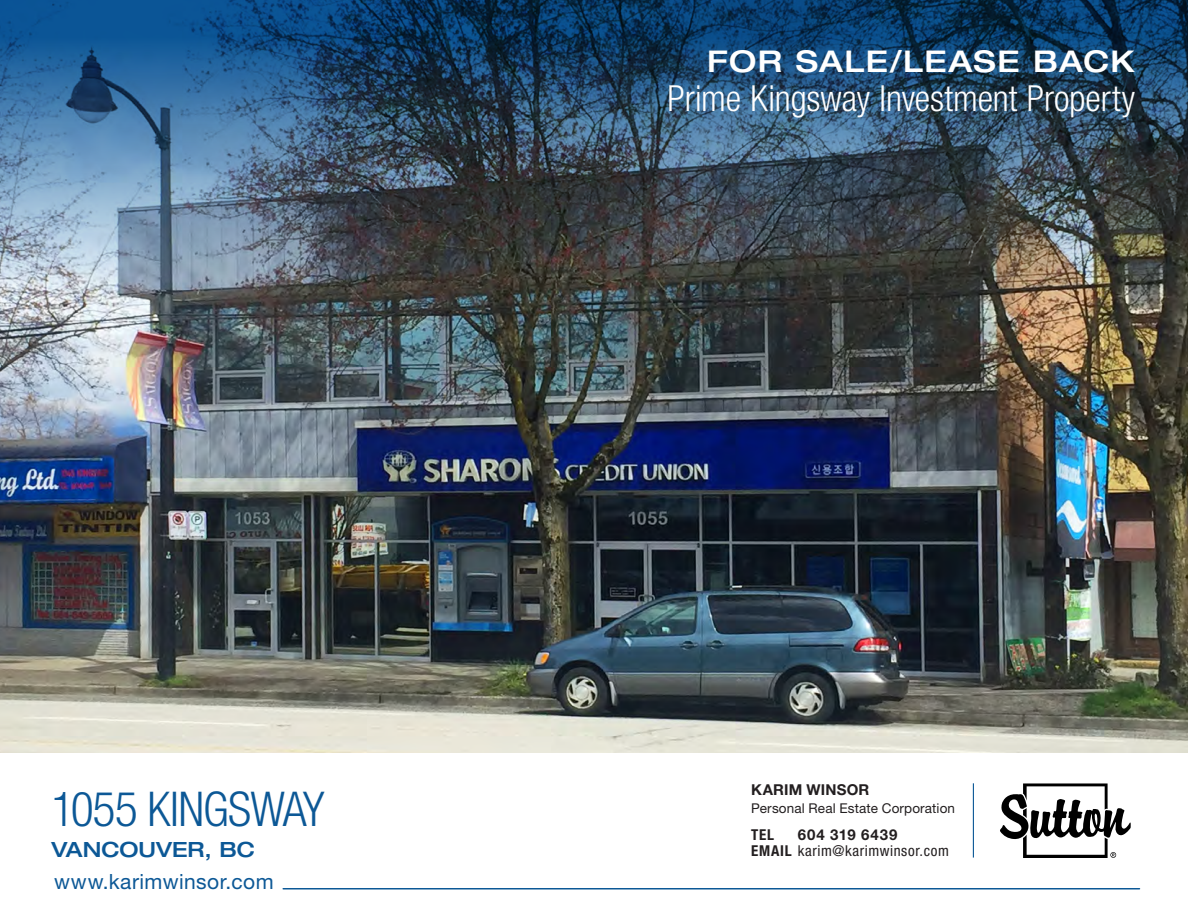
<style>
.page{position:relative;width:1188px;height:918px;background:#fff}
.page>*{position:absolute;margin:0;border:0;box-sizing:border-box;transform-origin:0 0}
.t1{font:300 condensed 48px "Helvetica Neue LT Std";letter-spacing:-.02em;color:#0c5896}
.t2{font:300 condensed 36px "Helvetica Neue LT Std";color:#fff}
.t3{font:500 expanded 30px "Helvetica Neue LT Std";letter-spacing:.04em;color:#fff}
.t4{font:21px "Helvetica Neue LT Std";letter-spacing:.025em;color:#0c5896}
.t5{font:500 expanded 21px "Helvetica Neue LT Std";color:#0c5896}
.t6{font:condensed 15px/16.5px "Helvetica Neue LT Std";letter-spacing:.045em;color:#231f20;text-align:center}
.t7{font:700 15px "Helvetica Neue LT Std";letter-spacing:.01em;color:#231f20}
.t8{font:700 condensed 15px "Helvetica Neue LT Std";color:#231f20}
.t9{font:13.5px "Helvetica Neue LT Std";letter-spacing:.01em;color:#231f20}
.s1{font-weight:700;font-stretch:normal}
.s2{font-weight:700}
</style>
<div class="page">
<img style="left:0;top:313px;width:1188px;height:440px">
<img style="left:0;top:0;width:1188px;height:313px">
<hr style="left:283px;top:888px;width:857px;height:2px;background:#0c5896">
<hr style="left:973px;top:783px;width:1px;height:75px;background:#0c5896">
<svg style="left:1000px;top:783px;width:131px;height:75px"></svg>
<p class="t1" style="left:52px;top:782px;width:274px">1055 KINGSWAY</p>
<p class="t5" style="left:52px;top:837px;width:205px">VANCOUVER, BC</p>
<p class="t4" style="left:54px;top:869px;width:221px">www.karimwinsor.com</p>
<p class="t3" style="left:707px;top:42px;width:429px">FOR SALE/LEASE BACK</p>
<p class="t2" style="left:668px;top:77px;width:469px">Prime Kingsway Investment Property</p>
<p class="t7" style="left:751px;top:780px;width:120px">KARIM WINSOR</p>
<p class="t9" style="left:751px;top:800px;width:205px">Personal Real Estate Corporation</p>
<p class="t8" style="left:751px;top:826px;width:24px">TEL</p>
<p class="t6" style="left:751px;top:826px;width:199px"><span class="s1">604 319 6439<br></span><span class="s2">EMAIL</span> karim@karimwinsor.com</p>
</div>
